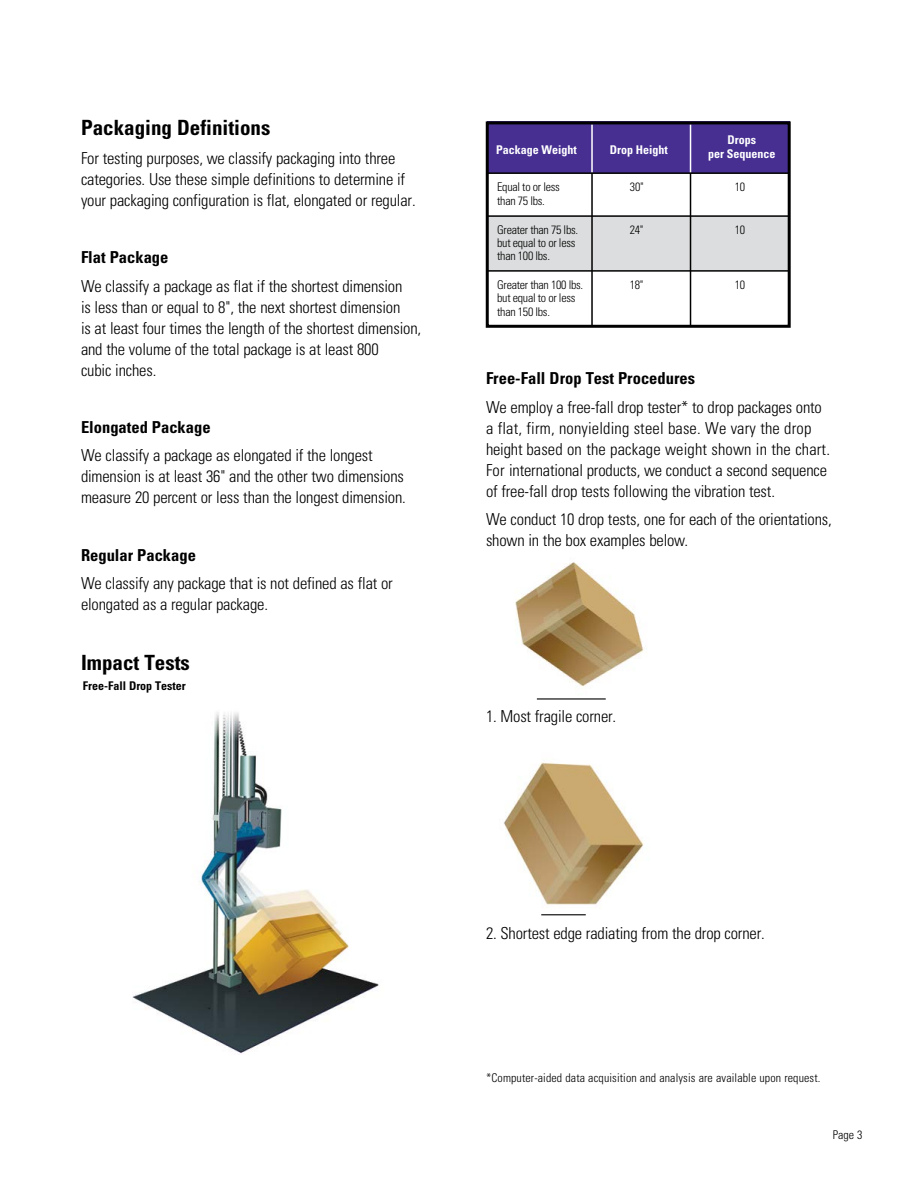
<style>
.page{position:relative;width:918px;height:1188px;background:#fff}
.page>*{position:absolute;margin:0;border:0;box-sizing:border-box;transform-origin:0 0}
.t1{font:700 condensed 21px "Univers LT Std";color:#000}
.t2{font:300 condensed 16.5px/21px "Univers LT Std";letter-spacing:-.01em;color:#000}
.t3{font:700 condensed 16.5px "Univers LT Std";color:#000}
.t4{font:300 condensed 12px/13.2px "Univers LT Std";letter-spacing:-.02em;color:#000}
.t5{font:300 condensed 12px "Univers LT Std";letter-spacing:.01em;color:#000}
.t6{font:700 condensed 12px/14.4px "Univers LT Std";color:#fff;text-align:center}
.t7{font:700 condensed 12px "Univers LT Std";color:#000}
</style>
<div class="page">
<img style="left:132px;top:712px;width:247px;height:342px">
<div style="left:487px;top:216px;width:302px;height:55px;background:#dcddde"></div>
<div style="left:487px;top:121px;width:302px;height:52px;background:#472f92"></div>
<hr style="left:591px;top:172px;width:2px;height:154px;background:#000">
<hr style="left:591px;top:124px;width:2px;height:49px;background:#fff">
<hr style="left:690px;top:172px;width:1px;height:154px;background:#000">
<hr style="left:690px;top:124px;width:1px;height:49px;background:#fff">
<div style="left:486px;top:121px;width:305px;height:207px;border:3px solid #000"></div>
<hr style="left:487px;top:215px;width:301px;height:2px;background:#000">
<hr style="left:487px;top:172px;width:301px;height:2px;background:#000">
<hr style="left:487px;top:270px;width:301px;height:2px;background:#000">
<img style="left:515px;top:562px;width:129px;height:137px">
<hr style="left:537px;top:698px;width:69px;height:2px;background:#000">
<img style="left:503px;top:762px;width:141px;height:143px">
<hr style="left:541px;top:914px;width:45px;height:1px;background:#000">
<p class="t1" style="left:81px;top:115px;width:191px">Packaging Definitions</p>
<p class="t2" style="left:81px;top:148px;width:336px">For testing purposes, we classify packaging into three categories. Use these simple definitions to determine if your packaging configuration is flat, elongated or regular.</p>
<p class="t3" style="left:81px;top:247px;width:89px">Flat Package</p>
<p class="t2" style="left:81px;top:275px;width:342px">We classify a package as flat if the shortest dimension<br>is less than or equal to 8", the next shortest dimension<br>is at least four times the length of the shortest dimension, and the volume of the total package is at least 800<br>cubic inches.</p>
<p class="t3" style="left:81px;top:417px;width:131px">Elongated Package</p>
<p class="t2" style="left:81px;top:445px;width:326px">We classify a package as elongated if the longest dimension is at least 36" and the other two dimensions measure 20 percent or less than the longest dimension.</p>
<p class="t3" style="left:81px;top:545px;width:116px">Regular Package</p>
<p class="t2" style="left:81px;top:573px;width:313px">We classify any package that is not defined as flat or elongated as a regular package.</p>
<p class="t1" style="left:81px;top:650px;width:110px">Impact Tests</p>
<p class="t7" style="left:83px;top:678px;width:105px">Free-Fall Drop Tester</p>
<p class="t6" style="left:496px;top:142px;width:82px">Package Weight</p>
<p class="t6" style="left:610px;top:142px;width:59px">Drop Height</p>
<p class="t6" style="left:708px;top:132px;width:69px">Drops<br>per Sequence</p>
<p class="t4" style="left:497px;top:181px;width:64px">Equal to or less</p>
<p class="t4" style="left:630px;top:181px;width:15px">30"</p>
<p class="t4" style="left:735px;top:181px;width:12px">10</p>
<p class="t4" style="left:497px;top:194px;width:49px">than 75 lbs.</p>
<p class="t4" style="left:497px;top:223px;width:82px">Greater than 75 lbs.</p>
<p class="t4" style="left:630px;top:223px;width:15px">24"</p>
<p class="t4" style="left:735px;top:223px;width:12px">10</p>
<p class="t4" style="left:497px;top:236px;width:80px">but equal to or less than 100 lbs.</p>
<p class="t4" style="left:497px;top:278px;width:88px">Greater than 100 lbs.</p>
<p class="t4" style="left:630px;top:278px;width:15px">18"</p>
<p class="t4" style="left:735px;top:278px;width:12px">10</p>
<p class="t4" style="left:497px;top:292px;width:80px">but equal to or less than 150 lbs.</p>
<p class="t3" style="left:486px;top:368px;width:211px">Free-Fall Drop Test Procedures</p>
<p class="t2" style="left:486px;top:396px;width:346px">We employ a free-fall drop tester* to drop packages onto a flat, firm, nonyielding steel base. We vary the drop height based on the package weight shown in the chart.<br>For international products, we conduct a second sequence of free-fall drop tests following the vibration test.</p>
<p class="t2" style="left:486px;top:509px;width:347px">We conduct 10 drop tests, one for each of the orientations, shown in the box examples below.</p>
<p class="t2" style="left:486px;top:705px;width:132px">1. Most fragile corner.</p>
<p class="t2" style="left:486px;top:923px;width:280px">2. Shortest edge radiating from the drop corner.</p>
<p class="t5" style="left:486px;top:1071px;width:336px">*Computer-aided data acquisition and analysis are available upon request.</p>
<p class="t4" style="left:833px;top:1128px;width:31px">Page 3</p>
</div>
